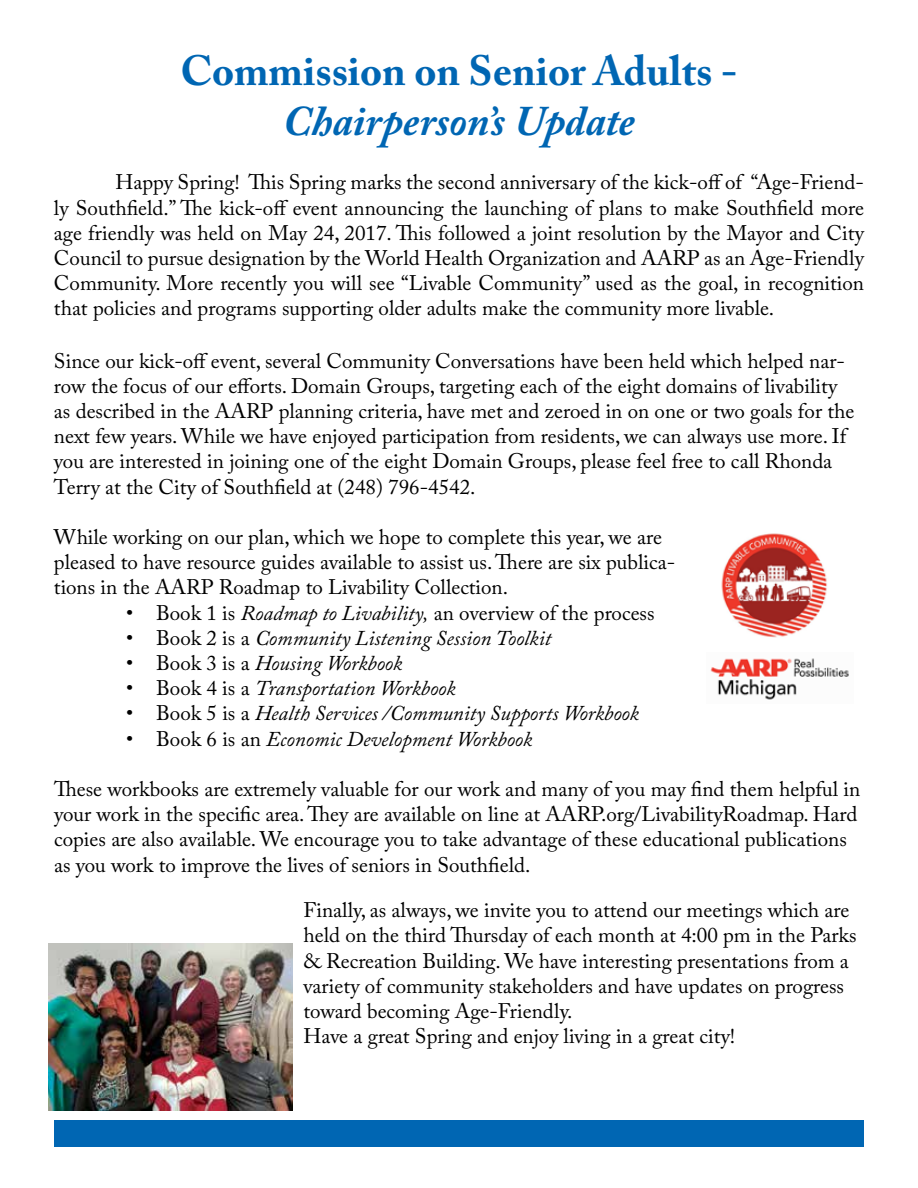
<style>
.page{position:relative;width:918px;height:1188px;background:#fff}
.page>*{position:absolute;margin:0;border:0;box-sizing:border-box;transform-origin:0 0}
.t1{font:700 42px "Adobe Caslon Pro";color:#0066b3}
.t2{font:italic 700 42px "Adobe Caslon Pro";color:#0066b3}
.t3{font:21px/25.2px "Adobe Caslon Pro";color:#000}
.t4{font:italic 21px "Adobe Caslon Pro";color:#000}
.s1{font-style:italic}
.s2{font-style:normal}
</style>
<div class="page">
<div style="left:54px;top:1120px;width:810px;height:27px;background:#0066b3"></div>
<img style="left:49px;top:943px;width:244px;height:167px">
<img style="left:710px;top:658px;width:139px;height:42px">
<img style="left:721px;top:533px;width:106px;height:105px">
<h1 class="t1" style="left:180px;top:46px;width:559px">Commission on Senior Adults -</h1>
<h1 class="t2" style="left:283px;top:96px;width:353px">Chairperson’s Update</h1>
<p class="t3" style="left:54px;top:169px;width:812px;text-align:justify;text-indent:62px">Happy Spring! This Spring marks the second anniversary of the kick-off of “Age-Friend&shy;ly Southfield.” The kick-off event announcing the launching of plans to make Southfield more age friendly was held on May 24, 2017. This followed a joint resolution by the Mayor and City Council to pursue designation by the World Health Organization and AARP as an Age-Friendly Community. More recently you will see “Livable Community” used as the goal, in recognition that policies and programs supporting older adults make the community more livable.</p>
<p class="t3" style="left:54px;top:348px;width:802px">Since our kick-off event, several Community Conversations have been held which helped nar&shy;row the focus of our efforts. Domain Groups, targeting each of the eight domains of livability as described in the AARP planning criteria, have met and zeroed in on one or two goals for the next few years. While we have enjoyed participation from residents, we can always use more. If you are interested in joining one of the eight Domain Groups, please feel free to call Rhonda Terry at the City of Southfield at (248) 796-4542.</p>
<p class="t3" style="left:54px;top:524px;width:623px">While working on our plan, which we hope to complete this year, we are pleased to have resource guides available to assist us. There are six publica&shy;tions in the AARP Roadmap to Livability Collection.</p>
<p class="t3" style="left:126px;top:600px;width:530px">• Book 1 is <span class="s1">Roadmap to Livability,</span> an overview of the process</p>
<p class="t4" style="left:126px;top:625px;width:427px"><span class="s2">• Book 2 is a</span> Community Listening Session Toolkit</p>
<p class="t4" style="left:126px;top:650px;width:278px"><span class="s2">• Book 3 is a</span> Housing Workbook</p>
<p class="t4" style="left:126px;top:676px;width:331px"><span class="s2">• Book 4 is a</span> Transportation Workbook</p>
<p class="t4" style="left:126px;top:701px;width:514px"><span class="s2">• Book 5 is a</span> Health Services /Community Supports Workbook</p>
<p class="t4" style="left:126px;top:726px;width:408px"><span class="s2">• Book 6 is an</span> Economic Development Workbook</p>
<p class="t3" style="left:54px;top:776px;width:808px">These workbooks are extremely valuable for our work and many of you may find them helpful in your work in the specific area. They are available on line at AARP.org/LivabilityRoadmap. Hard copies are also available. We encourage you to take advantage of these educational publications as you work to improve the lives of seniors in Southfield.</p>
<p class="t3" style="left:303px;top:897px;width:555px">Finally, as always, we invite you to attend our meetings which are held on the third Thursday of each month at 4:00 pm in the Parks &amp; Recreation Building. We have interesting presentations from a variety of community stakeholders and have updates on progress toward becoming Age-Friendly.<br>Have a great Spring and enjoy living in a great city!</p>
</div>
